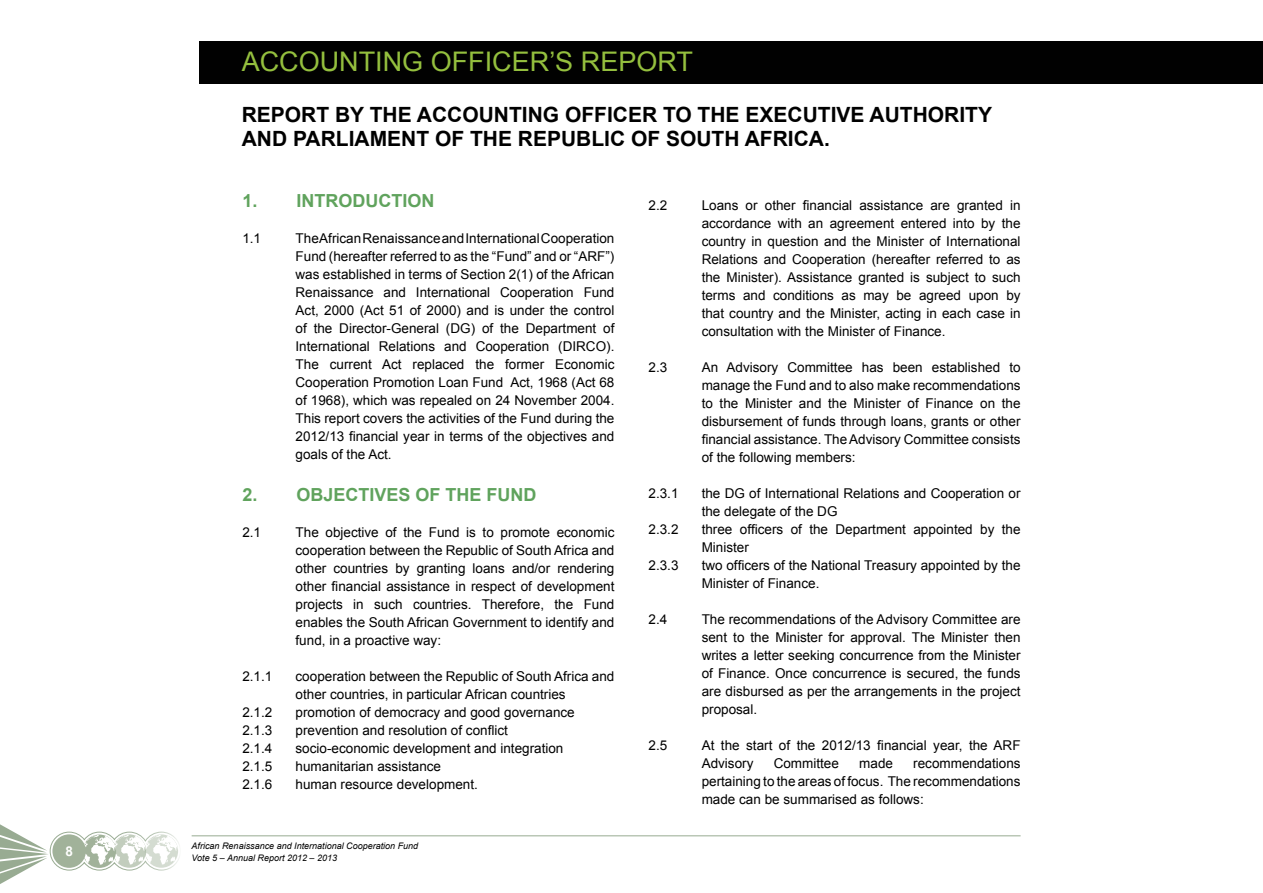
<style>
.page{position:relative;width:1263px;height:893px;background:#fff}
.page>*{position:absolute;margin:0;border:0;box-sizing:border-box;transform-origin:0 0}
.t1{font:27px "Arial";color:#94bf3e}
.t2{font:700 21px/24px "Arial";color:#000}
.t3{font:700 18px "Arial";color:#60a35d}
.t4{font:13.5px/18px "Arial";color:#000;text-align:justify}
.t5{font:700 13.5px "Arial";color:#fff}
.t6{font:italic 9px/12px "Arial";color:#000}
</style>
<div class="page">
<hr style="left:192px;top:835px;width:828px;height:1px;background:#98ab92">
<svg style="left:0;top:824px;width:179px;height:60px"></svg>
<div style="left:199px;top:41px;width:1064px;height:43px;background:#010101"></div>
<p class="t5" style="left:65px;top:842px;width:9px">8</p>
<h1 class="t1" style="left:242px;top:44px;width:453px">ACCOUNTING OFFICER’S REPORT</h1>
<h2 class="t2" style="left:242px;top:103px;width:752px">REPORT BY THE ACCOUNTING OFFICER TO THE EXECUTIVE AUTHORITY<br>AND PARLIAMENT OF THE REPUBLIC OF SOUTH AFRICA.</h2>
<h3 class="t3" style="left:242px;top:188px;width:193px">1. INTRODUCTION</h3>
<p class="t4" style="left:242px;top:229px;width:20px">1.1</p>
<p class="t4" style="left:296px;top:229px;width:320px">The African Renaissance and International Cooperation Fund (hereafter referred to as the “Fund” and or “ARF”) was established in terms of Section 2(1) of the African Renaissance and International Cooperation Fund Act, 2000 (Act 51 of 2000) and is under the control of the Director-General (DG) of the Department of International Relations and Cooperation (DIRCO).<br>The current Act replaced the former Economic Cooperation Promotion Loan Fund Act, 1968 (Act 68 of 1968), which was repealed on 24 November 2004.<br>This report covers the activities of the Fund during the 2012/13 financial year in terms of the objectives and goals of the Act.</p>
<h3 class="t3" style="left:242px;top:482px;width:296px">2. OBJECTIVES OF THE FUND</h3>
<p class="t4" style="left:242px;top:523px;width:20px">2.1</p>
<p class="t4" style="left:296px;top:523px;width:320px">The objective of the Fund is to promote economic cooperation between the Republic of South Africa and other countries by granting loans and/or rendering other financial assistance in respect of development projects in such countries. Therefore, the Fund enables the South African Government to identify and fund, in a proactive way:</p>
<p class="t4" style="left:242px;top:667px;width:32px">2.1.1</p>
<p class="t4" style="left:296px;top:667px;width:320px">cooperation between the Republic of South Africa and other countries, in particular African countries</p>
<p class="t4" style="left:242px;top:703px;width:32px">2.1.2</p>
<p class="t4" style="left:296px;top:703px;width:281px">promotion of democracy and good governance</p>
<p class="t4" style="left:242px;top:721px;width:32px">2.1.3</p>
<p class="t4" style="left:296px;top:721px;width:214px">prevention and resolution of conflict</p>
<p class="t4" style="left:242px;top:739px;width:32px">2.1.4</p>
<p class="t4" style="left:296px;top:739px;width:269px">socio-economic development and integration</p>
<p class="t4" style="left:242px;top:757px;width:32px">2.1.5</p>
<p class="t4" style="left:296px;top:757px;width:147px">humanitarian assistance</p>
<p class="t4" style="left:242px;top:775px;width:32px">2.1.6</p>
<p class="t4" style="left:296px;top:775px;width:184px">human resource development.</p>
<p class="t6" style="left:192px;top:839px;width:228px">African Renaissance and International Cooperation Fund<br>Vote 5 – Annual Report 2012 – 2013</p>
<p class="t4" style="left:648px;top:197px;width:20px">2.2</p>
<p class="t4" style="left:702px;top:197px;width:320px">Loans or other financial assistance are granted in accordance with an agreement entered into by the country in question and the Minister of International Relations and Cooperation (hereafter referred to as the Minister). Assistance granted is subject to such terms and conditions as may be agreed upon by that country and the Minister, acting in each case in consultation with the Minister of Finance.</p>
<p class="t4" style="left:648px;top:359px;width:20px">2.3</p>
<p class="t4" style="left:702px;top:359px;width:320px">An Advisory Committee has been established to manage the Fund and to also make recommendations to the Minister and the Minister of Finance on the disbursement of funds through loans, grants or other financial assistance. The Advisory Committee consists of the following members:</p>
<p class="t4" style="left:648px;top:485px;width:32px">2.3.1</p>
<p class="t4" style="left:702px;top:485px;width:320px">the DG of International Relations and Cooperation or the delegate of the DG</p>
<p class="t4" style="left:648px;top:521px;width:32px">2.3.2</p>
<p class="t4" style="left:702px;top:521px;width:320px">three officers of the Department appointed by the<br>Minister</p>
<p class="t4" style="left:648px;top:557px;width:32px">2.3.3</p>
<p class="t4" style="left:702px;top:557px;width:320px">two officers of the National Treasury appointed by the<br>Minister of Finance.</p>
<p class="t4" style="left:648px;top:611px;width:20px">2.4</p>
<p class="t4" style="left:702px;top:611px;width:320px">The recommendations of the Advisory Committee are sent to the Minister for approval. The Minister then writes a letter seeking concurrence from the Minister of Finance. Once concurrence is secured, the funds are disbursed as per the arrangements in the project proposal.</p>
<p class="t4" style="left:648px;top:737px;width:20px">2.5</p>
<p class="t4" style="left:702px;top:737px;width:320px">At the start of the 2012/13 financial year, the ARF<br>Advisory</p>
<p class="t4" style="left:774px;top:755px;width:67px">Committee</p>
<p class="t4" style="left:859px;top:755px;width:35px">made</p>
<p class="t4" style="left:702px;top:755px;width:320px;text-indent:212px">recommendations pertaining to the areas of focus. The recommendations made can be summarised as follows:</p>
</div>
